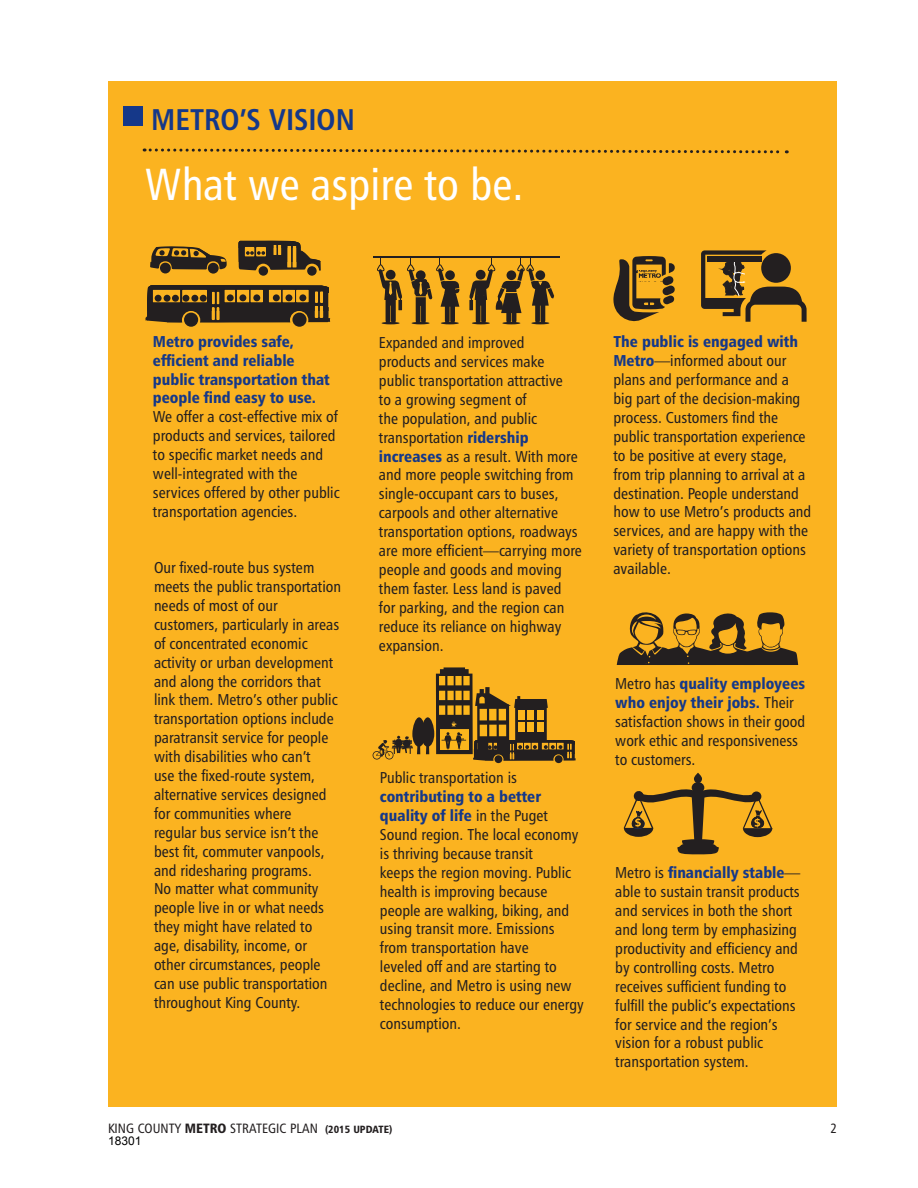
<style>
.page{position:relative;width:918px;height:1188px;background:#fff}
.page>*{position:absolute;margin:0;border:0;box-sizing:border-box;transform-origin:0 0}
.t1{font:45px "Humanist 777 BT Roman Condensed B";color:#fff}
.t2{font:30px "Humanist 777 BT Bold Condensed B";color:#153889}
.t3{font:15.75px/18.9px "Humanist 777 BT Roman Condensed B";color:#231f20}
.t4{font:15.75px/18.9px "Humanist 777 BT Black Condensed B";color:#153889}
.t5{font:13.5px "Humanist 777 BT Roman Condensed B";color:#231f20}
.t6{font:12px "Arial";color:#000}
.s1{font-family:"Humanist 777 BT Black Condensed B";color:#153889}
.s2{font-family:"Humanist 777 BT Roman Condensed B";color:#231f20}
.s3{font-family:"Humanist 777 BT Black Condensed B"}
.s4{font-family:"Humanist 777 BT Black Condensed B";font-size:10.5px}
</style>
<div class="page">
<div style="left:108px;top:81px;width:729px;height:1026px;background:#fbb320"></div>
<svg style="left:617px;top:612px;width:181px;height:53px"></svg>
<div style="left:160px;top:263px;width:11px;height:10px;background:#231f20;border-radius:50%"></div>
<svg style="left:208px;top:263px;width:11px;height:11px"></svg>
<svg style="left:150px;top:246px;width:77px;height:24px"></svg>
<div style="left:259px;top:266px;width:9px;height:10px;background:#231f20;border-radius:50%"></div>
<svg style="left:307px;top:266px;width:10px;height:10px"></svg>
<svg style="left:239px;top:241px;width:82px;height:30px"></svg>
<hr style="left:373px;top:257px;width:187px;height:1px;background:#231f20">
<svg style="left:377px;top:258px;width:82px;height:66px"></svg>
<svg style="left:469px;top:258px;width:85px;height:66px"></svg>
<div style="left:495px;top:755px;width:7px;height:8px;background:#231f20;border-radius:50%"></div>
<svg style="left:373px;top:667px;width:203px;height:94px"></svg>
<svg style="left:145px;top:285px;width:185px;height:38px"></svg>
<div style="left:184px;top:313px;width:14px;height:14px;background:#231f20;border-radius:50%"></div>
<div style="left:292px;top:313px;width:15px;height:14px;background:#231f20;border-radius:50%"></div>
<div style="left:155px;top:295px;width:7px;height:7px;background:#231f20;border-radius:50%"></div>
<div style="left:164px;top:295px;width:7px;height:7px;background:#231f20;border-radius:50%"></div>
<div style="left:172px;top:295px;width:7px;height:7px;background:#231f20;border-radius:50%"></div>
<div style="left:182px;top:295px;width:7px;height:7px;background:#231f20;border-radius:50%"></div>
<div style="left:191px;top:295px;width:7px;height:7px;background:#231f20;border-radius:50%"></div>
<div style="left:200px;top:295px;width:7px;height:7px;background:#231f20;border-radius:50%"></div>
<div style="left:227px;top:294px;width:7px;height:7px;background:#231f20;border-radius:50%"></div>
<div style="left:239px;top:294px;width:7px;height:7px;background:#231f20;border-radius:50%"></div>
<div style="left:253px;top:294px;width:7px;height:7px;background:#231f20;border-radius:50%"></div>
<div style="left:273px;top:294px;width:7px;height:7px;background:#231f20;border-radius:50%"></div>
<div style="left:286px;top:294px;width:6px;height:7px;background:#231f20;border-radius:50%"></div>
<div style="left:299px;top:294px;width:7px;height:7px;background:#231f20;border-radius:50%"></div>
<svg style="left:624px;top:773px;width:148px;height:82px"></svg>
<svg style="left:144px;top:148px;width:643px;height:6px"></svg>
<div style="left:123px;top:106px;width:20px;height:20px;background:#153889"></div>
<svg style="left:613px;top:256px;width:62px;height:66px"></svg>
<img style="left:634px;top:270px;width:35px;height:12px">
<svg style="left:701px;top:250px;width:106px;height:72px"></svg>
<h2 class="t2" style="left:151px;top:100px;width:205px">METRO’S VISION</h2>
<h1 class="t1" style="left:145px;top:157px;width:380px">What we aspire to be.</h1>
<p class="t4" style="left:153px;top:331px;width:178px">Metro provides safe, efficient and reliable public transportation that people find easy to use.</p>
<p class="t3" style="left:153px;top:407px;width:188px">We offer a cost-effective mix of products and services, tailored to specific market needs and well-integrated with the services offered by other public transportation agencies.</p>
<p class="t3" style="left:154px;top:558px;width:189px">Our fixed-route bus system meets the public transportation needs of most of our customers, particularly in areas of concentrated economic activity or urban development and along the corridors that link them. Metro’s other public transportation options include paratransit service for people with disabilities who can’t<br>use the fixed-route system, alternative services designed for communities where<br>regular bus service isn’t the best fit, commuter vanpools, and ridesharing programs.<br>No matter what community people live in or what needs they might have related to age, disability, income, or other circumstances, people can use public transportation throughout King County.</p>
<p class="t3" style="left:379px;top:333px;width:204px">Expanded and improved<br>products and services make public transportation attractive<br>to a growing segment of<br>the population, and public transportation <span class="s1">ridership increases</span> as a result. With more and more people switching from single-occupant cars to buses, carpools and other alternative transportation options, roadways are more efficient—carrying more people and goods and moving them faster. Less land is paved<br>for parking, and the region can reduce its reliance on highway expansion.</p>
<p class="t3" style="left:380px;top:768px;width:139px">Public transportation is</p>
<p class="t4" style="left:380px;top:787px;width:170px">contributing to a better quality of life <span class="s2">in the Puget</span></p>
<p class="t3" style="left:380px;top:825px;width:205px">Sound region. The local economy is thriving because transit<br>keeps the region moving. Public health is improving because people are walking, biking, and using transit more. Emissions from transportation have<br>leveled off and are starting to decline, and Metro is using new technologies to reduce our energy consumption.</p>
<p class="t4" style="left:613px;top:332px;width:186px">The public is engaged with</p>
<p class="t3" style="left:613px;top:351px;width:199px"><span class="s1">Metro</span>—informed about our plans and performance and a big part of the decision-making process. Customers find the public transportation experience to be positive at every stage, from trip planning to arrival at a destination. People understand how to use Metro’s products and services, and are happy with the variety of transportation options available.</p>
<p class="t4" style="left:615px;top:674px;width:191px"><span class="s2">Metro has</span> quality employees who enjoy their jobs. <span class="s2">Their</span></p>
<p class="t3" style="left:615px;top:712px;width:192px">satisfaction shows in their good work ethic and responsiveness to customers.</p>
<p class="t4" style="left:615px;top:863px;width:187px"><span class="s2">Metro is</span> financially stable<span class="s2">—</span></p>
<p class="t3" style="left:615px;top:882px;width:186px">able to sustain transit products and services in both the short and long term by emphasizing productivity and efficiency and by controlling costs. Metro receives sufficient funding to fulfill the public’s expectations for service and the region’s vision for a robust public transportation system.</p>
<p class="t5" style="left:108px;top:1120px;width:286px">KING COUNTY <span class="s3">METRO</span> STRATEGIC PLAN <span class="s4">(2015 UPDATE)</span></p>
<p class="t5" style="left:830px;top:1120px;width:8px">2</p>
<p class="t6" style="left:108px;top:1133px;width:35px">18301</p>
</div>
